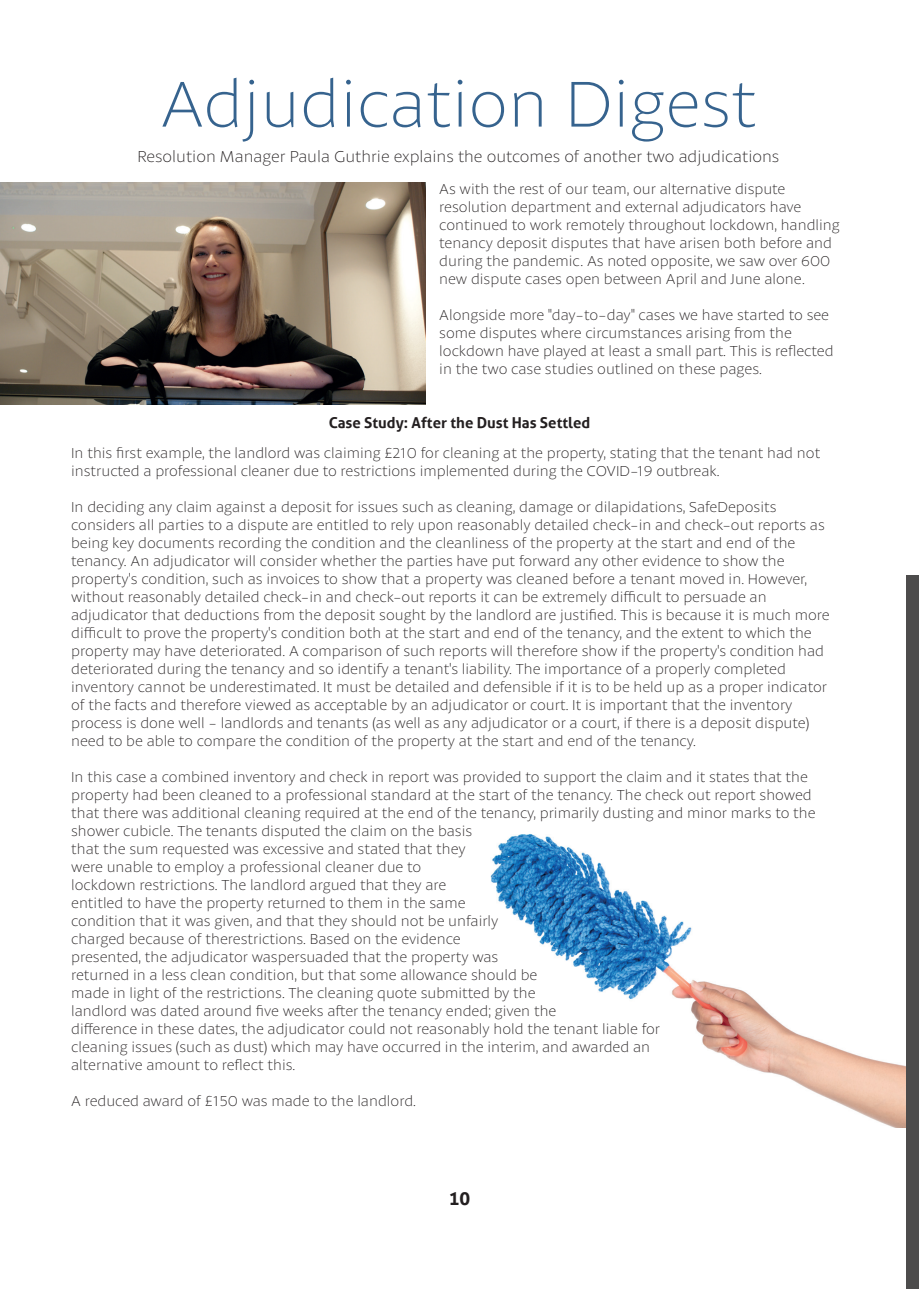
<style>
.page{position:relative;width:919px;height:1289px;background:#fff}
.page>*{position:absolute;margin:0;border:0;box-sizing:border-box;transform-origin:0 0}
.t1{font:100 67.5px "Petala Pro";color:#36638e}
.t2{font:700 18px "Aller";color:#231f20}
.t3{font:100 16.5px "Petala Pro";color:#231f20}
.t4{font:100 15px/18px "Petala Pro";color:#231f20}
.t5{font:700 15px "Aller";color:#231f20}
</style>
<div class="page">
<img style="left:490px;top:834px;width:416px;height:293px">
<div style="left:906px;top:576px;width:12px;height:712px;background:#4d4c4c"></div>
<img style="left:0;top:183px;width:425px;height:222px">
<p class="t1" style="left:160px;top:67px;width:598px">Adjudication Digest</p>
<p class="t3" style="left:137px;top:148px;width:643px">Resolution Manager Paula Guthrie explains the outcomes of another two adjudications</p>
<p class="t4" style="left:439px;top:180px;width:347px">As with the rest of our team, our alternative dispute</p>
<p class="t4" style="left:439px;top:198px;width:402px">resolution department and external adjudicators have continued to work remotely throughout lockdown, handling tenancy deposit disputes that have arisen both before and during the pandemic. As noted opposite, we saw over 600 new dispute cases open between April and June alone.</p>
<p class="t4" style="left:439px;top:306px;width:391px">Alongside more "day-to-day" cases we have started to see some disputes where circumstances arising from the</p>
<p class="t4" style="left:439px;top:342px;width:396px">lockdown have played at least a small part. This is reflected in the two case studies outlined on these pages.</p>
<p class="t5" style="left:328px;top:413px;width:263px">Case Study: After the Dust Has Settled</p>
<p class="t4" style="left:71px;top:444px;width:750px">In this first example, the landlord was claiming £210 for cleaning at the property, stating that the tenant had not instructed a professional cleaner due to restrictions implemented during the COVID-19 outbreak.</p>
<p class="t4" style="left:71px;top:498px;width:706px">In deciding any claim against a deposit for issues such as cleaning, damage or dilapidations, SafeDeposits</p>
<p class="t4" style="left:71px;top:516px;width:755px">considers all parties to a dispute are entitled to rely upon reasonably detailed check-in and check-out reports as being key documents recording the condition and the cleanliness of the property at the start and end of the</p>
<p class="t4" style="left:71px;top:552px;width:715px">tenancy. An adjudicator will consider whether the parties have put forward any other evidence to show the</p>
<p class="t4" style="left:71px;top:570px;width:737px">property's condition, such as invoices to show that a property was cleaned before a tenant moved in. However, without reasonably detailed check-in and check-out reports it can be extremely difficult to persuade an</p>
<p class="t4" style="left:71px;top:606px;width:759px">adjudicator that deductions from the deposit sought by the landlord are justified. This is because it is much more difficult to prove the property's condition both at the start and end of the tenancy, and the extent to which the property may have deteriorated. A comparison of such reports will therefore show if the property's condition had deteriorated during the tenancy and so identify a tenant's liability. The importance of a properly completed</p>
<p class="t4" style="left:71px;top:678px;width:757px">inventory cannot be underestimated. It must be detailed and defensible if it is to be held up as a proper indicator of the facts and therefore viewed as acceptable by an adjudicator or court. It is important that the inventory</p>
<p class="t4" style="left:71px;top:714px;width:739px">process is done well - landlords and tenants (as well as any adjudicator or a court, if there is a deposit dispute) need to be able to compare the condition of the property at the start and end of the tenancy.</p>
<p class="t4" style="left:71px;top:768px;width:746px">In this case a combined inventory and check in report was provided to support the claim and it states that the property had been cleaned to a professional standard at the start of the tenancy. The check out report showed that there was additional cleaning required at the end of the tenancy, primarily dusting and minor marks to the shower cubicle. The tenants disputed the claim on the basis</p>
<p class="t4" style="left:71px;top:840px;width:396px">that the sum requested was excessive and stated that they</p>
<p class="t4" style="left:71px;top:858px;width:351px">were unable to employ a professional cleaner due to</p>
<p class="t4" style="left:71px;top:876px;width:376px">lockdown restrictions. The landlord argued that they are</p>
<p class="t4" style="left:71px;top:894px;width:396px">entitled to have the property returned to them in the same</p>
<p class="t4" style="left:71px;top:912px;width:429px">condition that it was given, and that they should not be unfairly</p>
<p class="t4" style="left:71px;top:930px;width:391px">charged because of therestrictions. Based on the evidence</p>
<p class="t4" style="left:71px;top:948px;width:428px">presented, the adjudicator waspersuaded that the property was</p>
<p class="t4" style="left:71px;top:966px;width:467px">returned in a less clean condition, but that some allowance should be</p>
<p class="t4" style="left:71px;top:984px;width:466px">made in light of the restrictions. The cleaning quote submitted by the</p>
<p class="t4" style="left:71px;top:1002px;width:486px">landlord was dated around five weeks after the tenancy ended; given the</p>
<p class="t4" style="left:71px;top:1020px;width:590px">difference in these dates, the adjudicator could not reasonably hold the tenant liable for</p>
<p class="t4" style="left:71px;top:1038px;width:580px">cleaning issues (such as dust) which may have occurred in the interim, and awarded an</p>
<p class="t4" style="left:71px;top:1056px;width:226px">alternative amount to reflect this.</p>
<p class="t4" style="left:71px;top:1092px;width:346px">A reduced award of £150 was made to the landlord.</p>
<p class="t2" style="left:448px;top:1187px;width:23px">10</p>
</div>
